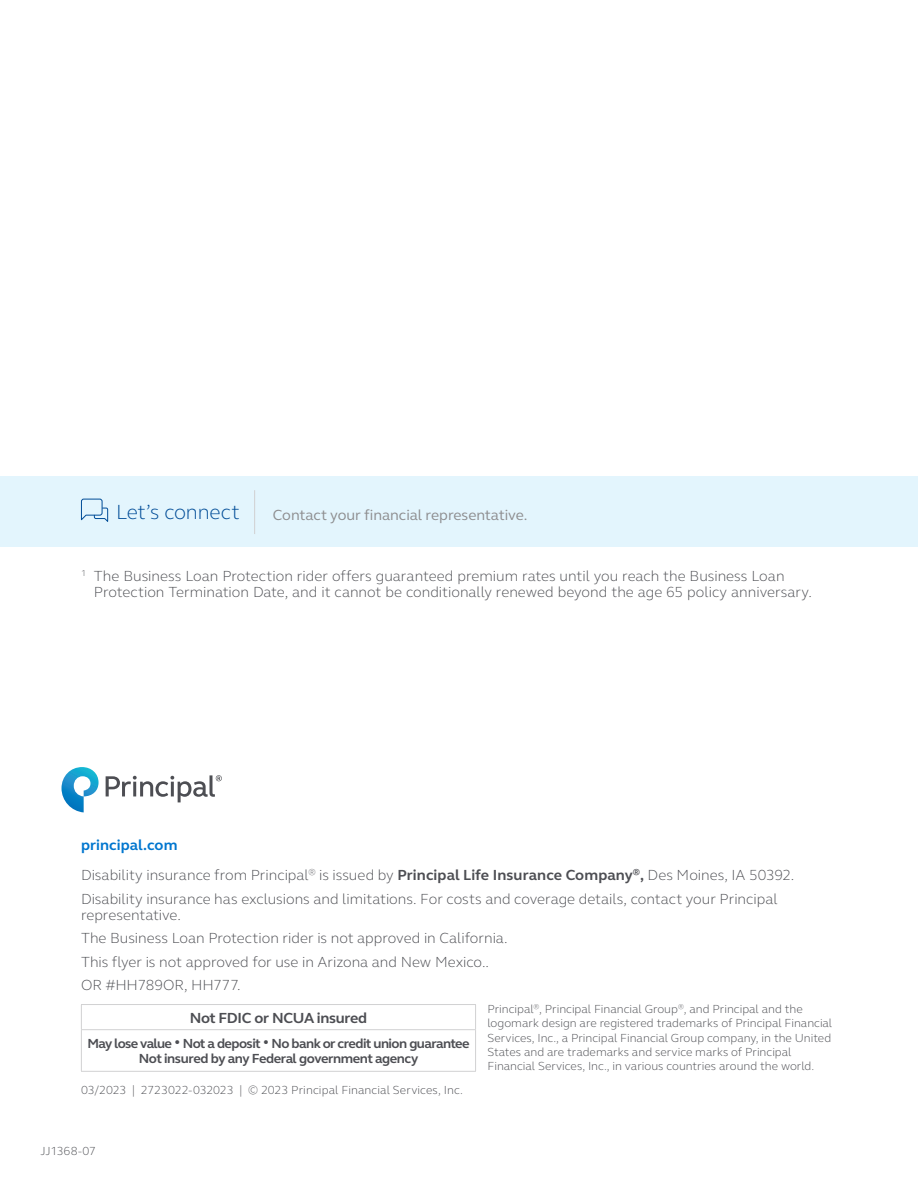
<style>
.page{position:relative;width:918px;height:1188px;background:#fff}
.page>*{position:absolute;margin:0;border:0;box-sizing:border-box;transform-origin:0 0}
.t1{font:300 21px "FS Elliot Pro";letter-spacing:-.01em;color:#004c97}
.t2{font:300 15px/16.5px "FS Elliot Pro";color:#4d4e53}
.t3{font:15px "FS Elliot Pro";color:#8d8d8f}
.t4{font:700 15px "FS Elliot Pro";letter-spacing:-.02em;color:#4d4e53}
.t5{font:700 13.5px/15px "FS Elliot Pro";letter-spacing:-.04em;color:#4d4e53;text-align:center}
.t6{font:300 12px/14.2px "FS Elliot Pro";color:#4d4e53}
.t7{font:300 12px "FS Elliot Pro";letter-spacing:-.02em;color:#4d4e53}
.s1{font-weight:700;color:#0076cf}
.s2{font-weight:700}
</style>
<div class="page">
<div style="left:0;top:476px;width:918px;height:70px;background:#e3f5fd"></div>
<hr style="left:254px;top:490px;width:1px;height:44px;background:#d1d1d2">
<svg style="left:81px;top:498px;width:28px;height:24px"></svg>
<svg style="left:62px;top:767px;width:37px;height:45px"></svg>
<svg style="left:106px;top:775px;width:116px;height:27px"></svg>
<hr style="left:81px;top:1004px;width:395px;height:1px;background:#d1d1d2">
<svg style="left:81px;top:1005px;width:1px;height:24px"></svg>
<svg style="left:475px;top:1005px;width:1px;height:24px"></svg>
<hr style="left:81px;top:1029px;width:395px;height:1px;background:#d1d1d2">
<hr style="left:81px;top:1030px;width:1px;height:41px;background:#d1d1d2">
<hr style="left:475px;top:1030px;width:1px;height:41px;background:#d1d1d2">
<hr style="left:81px;top:1071px;width:395px;height:1px;background:#d1d1d2">
<h1 class="t1" style="left:116px;top:498px;width:125px">Let’s connect</h1>
<p class="t3" style="left:273px;top:505px;width:256px">Contact your financial representative.</p>
<p class="t2" style="left:94px;top:567px;width:719px;text-indent:-13px"><sup>1</sup> The Business Loan Protection rider offers guaranteed premium rates until you reach the Business Loan<br>Protection Termination Date, and it cannot be conditionally renewed beyond the age 65 policy anniversary.</p>
<p class="t2" style="left:81px;top:830px;width:715px;line-height:30px"><span class="s1">principal.com<br></span>Disability insurance from Principal<sup>®</sup> is issued by <span class="s2">Principal Life Insurance Company</span><sup>®</sup><span class="s2">,</span> Des Moines, IA 50392.</p>
<p class="t2" style="left:81px;top:890px;width:698px">Disability insurance has exclusions and limitations. For costs and coverage details, contact your Principal representative.</p>
<p class="t2" style="left:81px;top:926px;width:428px;line-height:23.2px">The Business Loan Protection rider is not approved in California.<br>This flyer is not approved for use in Arizona and New Mexico..<br>OR #HH789OR, HH777.</p>
<p class="t4" style="left:190px;top:1008px;width:179px">Not FDIC or NCUA insured</p>
<p class="t5" style="left:87px;top:1035px;width:384px">May lose value • Not a deposit • No bank or credit union guarantee<br>Not insured by any Federal government agency</p>
<p class="t6" style="left:81px;top:1083px;width:383px">03/2023 | 2723022-032023 | © 2023 Principal Financial Services, Inc.</p>
<p class="t6" style="left:488px;top:1002px;width:346px">Principal<sup>®</sup>, Principal Financial Group<sup>®</sup>, and Principal and the logomark design are registered trademarks of Principal Financial Services, Inc., a Principal Financial Group company, in the United States and are trademarks and service marks of Principal Financial Services, Inc., in various countries around the world.</p>
<p class="t7" style="left:40px;top:1143px;width:57px">JJ1368-07</p>
</div>
